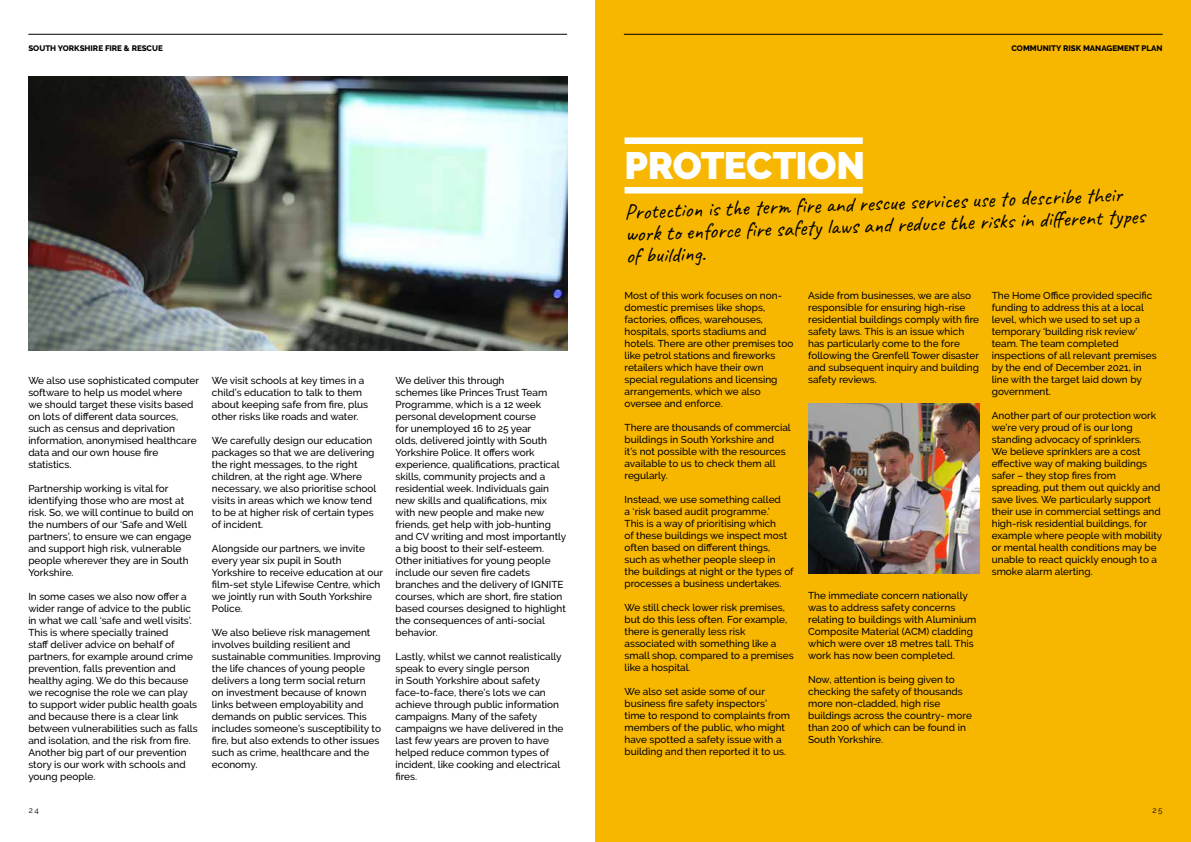
<style>
.page{position:relative;width:1191px;height:842px;background:#fff}
.page>*{position:absolute;margin:0;border:0;box-sizing:border-box;transform-origin:0 0}
.t1{font:900 38px "Raleway";letter-spacing:-.015em;color:#fff}
.t2{font:22px/22px "Caveat";color:#000}
.t3{font:500 10px/12px "Raleway";color:#000}
.t4{font:800 8px "Raleway";color:#000}
.t5{font:8px "Raleway";color:#000}
</style>
<div class="page">
<div style="left:595px;top:0;width:596px;height:842px;background:#f7b700"></div>
<hr style="left:28px;top:34px;width:539px;height:1px;background:#000">
<hr style="left:624px;top:34px;width:538px;height:1px;background:#000">
<img style="left:809px;top:403px;width:170px;height:170px">
<div style="left:624px;top:187px;width:238px;height:6px;background:#fff"></div>
<div style="left:624px;top:137px;width:238px;height:7px;background:#fff"></div>
<img style="left:28px;top:77px;width:539px;height:273px">
<p class="t4" style="left:28px;top:44px;width:136px">SOUTH YORKSHIRE FIRE &amp; RESCUE</p>
<p class="t4" style="left:1011px;top:44px;width:153px">COMMUNITY RISK MANAGEMENT PLAN</p>
<p class="t3" style="left:28px;top:375px;width:172px">We also use sophisticated computer software to help us model where<br>we should target these visits based on lots of different data sources, such as census and deprivation information, anonymised healthcare data and our own house fire statistics.</p>
<p class="t3" style="left:28px;top:483px;width:167px">Partnership working is vital for identifying those who are most at risk. So, we will continue to build on the numbers of our ‘Safe and Well partners’, to ensure we can engage and support high risk, vulnerable people wherever they are in South<br>Yorkshire.</p>
<p class="t3" style="left:28px;top:591px;width:171px">In some cases we also now offer a wider range of advice to the public in what we call ‘safe and well visits’.<br>This is where specially trained<br>staff deliver advice on behalf of partners, for example around crime prevention, falls prevention and healthy aging. We do this because we recognise the role we can play to support wider public health goals and because there is a clear link between vulnerabilities such as falls and isolation, and the risk from fire.<br>Another big part of our prevention story is our work with schools and young people.</p>
<p class="t3" style="left:212px;top:375px;width:158px">We visit schools at key times in a child’s education to talk to them about keeping safe from fire, plus other risks like roads and water.</p>
<p class="t3" style="left:212px;top:435px;width:166px">We carefully design our education packages so that we are delivering the right messages, to the right children, at the right age. Where necessary, we also prioritise school visits in areas which we know tend to be at higher risk of certain types of incident.</p>
<p class="t3" style="left:212px;top:543px;width:173px">Alongside our partners, we invite every year six pupil in South<br>Yorkshire to receive education at our film-set style Lifewise Centre, which we jointly run with South Yorkshire<br>Police.</p>
<p class="t3" style="left:212px;top:627px;width:170px">We also believe risk management involves building resilient and sustainable communities. Improving the life chances of young people delivers a long term social return<br>on investment because of known links between employability and demands on public services. This includes someone’s susceptibility to fire, but also extends to other issues such as crime, healthcare and the economy.</p>
<p class="t3" style="left:395px;top:375px;width:172px">We deliver this through<br>schemes like Princes Trust Team<br>Programme, which is a 12 week personal development course<br>for unemployed 16 to 25 year<br>olds, delivered jointly with South<br>Yorkshire Police. It offers work experience, qualifications, practical skills, community projects and a residential week. Individuals gain new skills and qualifications, mix with new people and make new friends, get help with job-hunting and CV writing and most importantly a big boost to their self-esteem.<br>Other initiatives for young people include our seven fire cadets branches and the delivery of IGNITE courses, which are short, fire station based courses designed to highlight the consequences of anti-social behavior.</p>
<p class="t3" style="left:395px;top:651px;width:169px">Lastly, whilst we cannot realistically speak to every single person<br>in South Yorkshire about safety face-to-face, there’s lots we can achieve through public information campaigns. Many of the safety campaigns we have delivered in the last few years are proven to have helped reduce common types of incident, like cooking and electrical fires.</p>
<h1 class="t1" style="left:624px;top:144px;width:242px">PROTECTION</h1>
<h2 class="t2" style="left:624px;top:201px;width:522px;rotate:-2deg">Protection is the term fi re and rescue services use to describe their work to enforce fi re safety laws and reduce the risks in diff erent types of building.</h2>
<p class="t3" style="left:624px;top:289px;width:170px">Most of this work focuses on non&shy;domestic premises like shops, factories, offices, warehouses, hospitals, sports stadiums and hotels. There are other premises too like petrol stations and fireworks retailers which have their own special regulations and licensing arrangements, which we also oversee and enforce.</p>
<p class="t3" style="left:624px;top:421px;width:168px">There are thousands of commercial buildings in South Yorkshire and<br>it’s not possible with the resources available to us to check them all regularly.</p>
<p class="t3" style="left:624px;top:493px;width:171px">Instead, we use something called<br>a ‘risk based audit programme.’<br>This is a way of prioritising which<br>of these buildings we inspect most often based on different things, such as whether people sleep in<br>the buildings at night or the types of processes a business undertakes.</p>
<p class="t3" style="left:624px;top:601px;width:171px">We still check lower risk premises, but do this less often. For example, there is generally less risk associated with something like a small shop, compared to a premises like a hospital.</p>
<p class="t3" style="left:624px;top:685px;width:167px">We also set aside some of our business fire safety inspectors’ time to respond to complaints from members of the public, who might have spotted a safety issue with a building and then reported it to us.</p>
<p class="t3" style="left:808px;top:289px;width:172px">Aside from businesses, we are also responsible for ensuring high-rise residential buildings comply with fire safety laws. This is an issue which has particularly come to the fore following the Grenfell Tower disaster and subsequent inquiry and building safety reviews.</p>
<p class="t3" style="left:808px;top:589px;width:170px">The immediate concern nationally was to address safety concerns relating to buildings with Aluminium Composite Material (ACM) cladding which were over 18 metres tall. This work has now been completed.</p>
<p class="t3" style="left:808px;top:673px;width:165px">Now, attention is being given to checking the safety of thousands more non-cladded, high rise buildings across the country- more than 200 of which can be found in<br>South Yorkshire.</p>
<p class="t3" style="left:991px;top:289px;width:166px">The Home Office provided specific funding to address this at a local level, which we used to set up a temporary ‘building risk review’ team. The team completed inspections of all relevant premises by the end of December 2021, in line with the target laid down by government.</p>
<p class="t3" style="left:991px;top:409px;width:172px">Another part of our protection work we’re very proud of is our long standing advocacy of sprinklers.<br>We believe sprinklers are a cost effective way of making buildings safer – they stop fires from spreading, put them out quickly and save lives. We particularly support their use in commercial settings and high-risk residential buildings, for example where people with mobility or mental health conditions may be unable to react quickly enough to a smoke alarm alerting.</p>
<p class="t5" style="left:29px;top:805px;width:12px">24</p>
<p class="t5" style="left:1152px;top:805px;width:12px">25</p>
</div>
